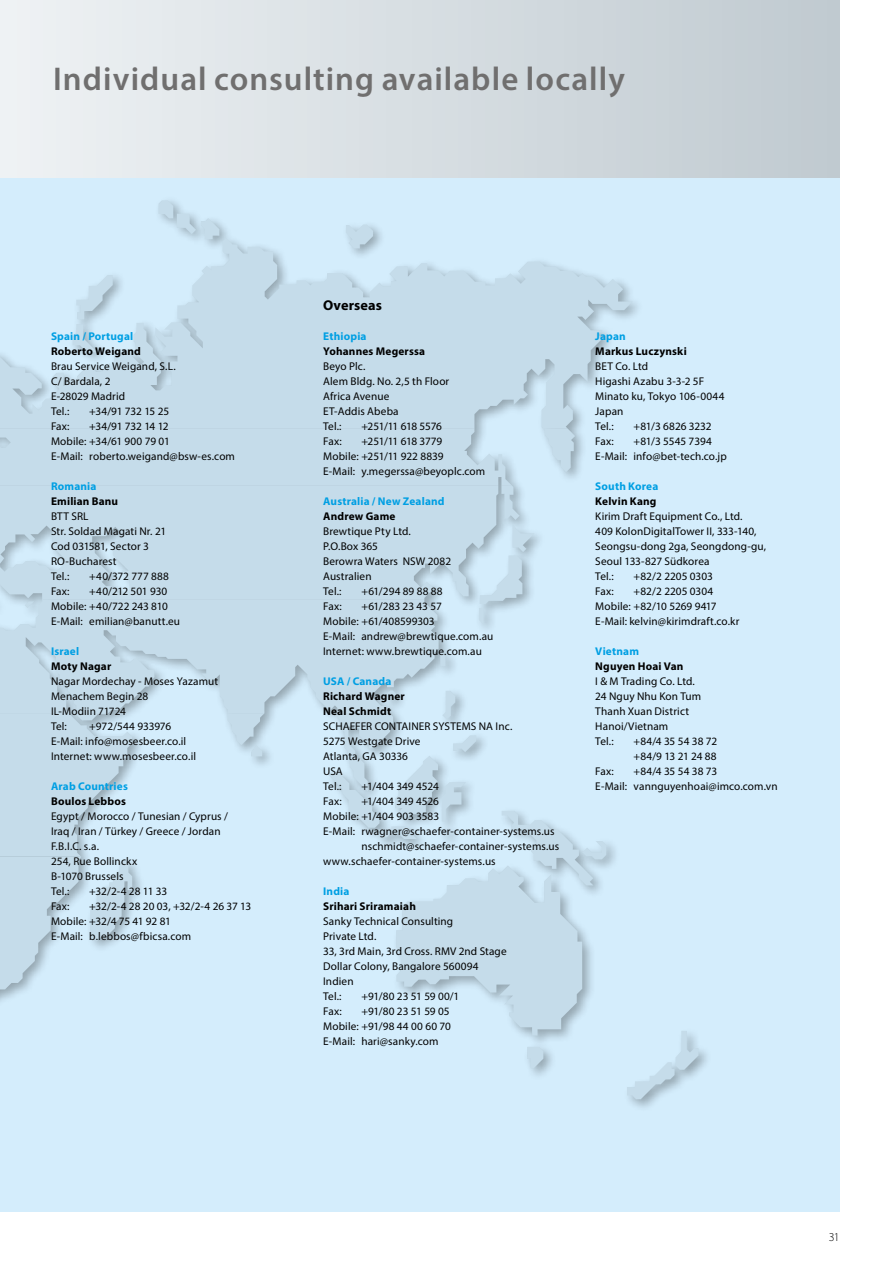
<style>
.page{position:relative;width:893px;height:1263px;background:#fff}
.page>*{position:absolute;margin:0;border:0;box-sizing:border-box;transform-origin:0 0}
.t1{font:600 33px "Myriad Pro";letter-spacing:.03em;color:#706f6f}
.t2{font:700 14.25px "Myriad Pro";letter-spacing:.01em;color:#000}
.t3{font:300 12px "Myriad Pro";color:#000}
.t4{font:11.25px/15px "Myriad Pro";letter-spacing:.01em;color:#000}
.t5{font:700 11.25px/15px "Myriad Pro";letter-spacing:.015em;color:#000}
.t6{font:700 11.25px "Myriad Pro";letter-spacing:.015em;color:#009fe3}
.t7{font:11.25px "Myriad Pro";letter-spacing:-.01em;color:#000}
</style>
<div class="page">
<div style="left:0;top:178px;width:840px;height:1034px;background:#d4edfc"></div>
<svg style="left:159px;top:200px;width:60px;height:38px"></svg>
<svg style="left:346px;top:224px;width:27px;height:14px"></svg>
<svg style="left:479px;top:524px;width:56px;height:100px"></svg>
<svg style="left:440px;top:651px;width:6px;height:15px"></svg>
<svg style="left:443px;top:691px;width:12px;height:29px"></svg>
<svg style="left:393px;top:735px;width:213px;height:300px"></svg>
<svg style="left:527px;top:1047px;width:16px;height:21px"></svg>
<svg style="left:627px;top:1031px;width:71px;height:68px"></svg>
<svg style="left:90px;top:860px;width:42px;height:81px"></svg>
<svg style="left:0;top:856px;width:81px;height:143px"></svg>
<svg style="left:0;top:714px;width:393px;height:142px"></svg>
<svg style="left:0;top:600px;width:439px;height:114px;fill:#c5dcea"></svg>
<svg style="left:0;top:486px;width:520px;height:114px;fill:#c5dcea"></svg>
<svg style="left:0;top:429px;width:575px;height:57px"></svg>
<svg style="left:0;top:238px;width:633px;height:191px;fill:#c5dcea"></svg>
<div style="left:0;top:0;width:840px;height:178px;background:linear-gradient(to right,#eff2f4,#c0cad0)"></div>
<h1 class="t1" style="left:53px;top:58px;width:573px">Individual consulting available locally</h1>
<p class="t6" style="left:51px;top:329px;width:84px">Spain / Portugal</p>
<p class="t5" style="left:51px;top:344px;width:91px">Roberto Weigand</p>
<p class="t4" style="left:51px;top:359px;width:126px">Brau Service Weigand, S.L.<br>C/ Bardala, 2<br>E-28029 Madrid<br>Tel.:</p>
<p class="t4" style="left:89px;top:404px;width:82px">+34/91 732 15 25</p>
<p class="t4" style="left:51px;top:419px;width:185px;text-indent:38px">+34/91 732 14 12<br>Mobile: +34/61 900 79 01<br>E-Mail: roberto.weigand@bsw-es.com</p>
<p class="t6" style="left:51px;top:479px;width:47px">Romania</p>
<p class="t5" style="left:51px;top:493px;width:69px">Emilian Banu</p>
<p class="t4" style="left:51px;top:509px;width:117px">BTT SRL<br>Str. Soldad Magati Nr. 21<br>Cod 031581, Sector 3<br>RO-Bucharest<br>Tel.:</p>
<p class="t4" style="left:51px;top:419px;width:20px">Fax:</p>
<p class="t4" style="left:89px;top:569px;width:81px">+40/372 777 888</p>
<p class="t4" style="left:51px;top:584px;width:131px;text-indent:38px">+40/212 501 930<br>Mobile: +40/722 243 810<br>E-Mail: emilian@banutt.eu</p>
<p class="t6" style="left:51px;top:644px;width:30px">Israel</p>
<p class="t5" style="left:51px;top:658px;width:62px">Moty Nagar</p>
<p class="t4" style="left:51px;top:674px;width:169px">Nagar Mordechay - Moses Yazamut<br>Menachem Begin 28<br>IL-Modiin 71724<br>Tel:</p>
<p class="t4" style="left:51px;top:584px;width:20px">Fax:</p>
<p class="t4" style="left:51px;top:719px;width:147px;text-indent:38px">+972/544 933976<br>E-Mail: info@mosesbeer.co.il<br>Internet: www.mosesbeer.co.il</p>
<p class="t6" style="left:51px;top:779px;width:78px">Arab Countries</p>
<p class="t5" style="left:51px;top:793px;width:76px">Boulos Lebbos</p>
<p class="t4" style="left:51px;top:809px;width:176px">Egypt / Morocco / Tunesian / Cyprus /<br>Iraq / Iran / Türkey / Greece / Jordan<br>F.B.I.C. s.a.<br>254, Rue Bollinckx<br>B-1070 Brussels<br>Tel.:</p>
<p class="t4" style="left:89px;top:884px;width:79px">+32/2-4 28 11 33</p>
<p class="t4" style="left:51px;top:899px;width:202px;text-indent:38px">+32/2-4 28 20 03, +32/2-4 26 37 13<br>Mobile: +32/4 75 41 92 81<br>E-Mail: b.lebbos@fbicsa.com</p>
<p class="t4" style="left:51px;top:899px;width:20px">Fax:</p>
<p class="t2" style="left:323px;top:296px;width:60px">Overseas</p>
<p class="t6" style="left:323px;top:329px;width:45px">Ethiopia</p>
<p class="t5" style="left:323px;top:343px;width:104px">Yohannes Megerssa</p>
<p class="t4" style="left:323px;top:359px;width:128px">Beyo Plc.<br>Alem Bldg. No. 2,5 th Floor<br>Africa Avenue<br>ET-Addis Abeba<br>Tel.:</p>
<p class="t4" style="left:361px;top:419px;width:82px">+251/11 618 5576</p>
<p class="t4" style="left:323px;top:434px;width:164px;text-indent:38px">+251/11 618 3779<br>Mobile: +251/11 922 8839<br>E-Mail: y.megerssa@beyoplc.com</p>
<p class="t6" style="left:323px;top:494px;width:123px">Australia / New Zealand</p>
<p class="t5" style="left:323px;top:508px;width:74px">Andrew Game</p>
<p class="t4" style="left:323px;top:524px;width:129px">Brewtique Pty Ltd.<br>P.O.Box 365<br>Berowra Waters NSW 2082<br>Australien<br>Tel.:</p>
<p class="t4" style="left:323px;top:434px;width:20px">Fax:</p>
<p class="t4" style="left:361px;top:584px;width:83px">+61/294 89 88 88</p>
<p class="t4" style="left:323px;top:599px;width:172px;text-indent:38px">+61/283 23 43 57<br>Mobile: +61/408599303<br>E-Mail: andrew@brewtique.com.au<br>Internet: www.brewtique.com.au</p>
<p class="t6" style="left:323px;top:674px;width:70px">USA / Canada</p>
<p class="t5" style="left:323px;top:688px;width:83px">Richard Wagner<br>Neal Schmidt</p>
<p class="t4" style="left:323px;top:719px;width:191px">SCHAEFER CONTAINER SYSTEMS NA Inc.<br>5275 Westgate Drive<br>Atlanta, GA 30336<br>USA<br>Tel.:</p>
<p class="t4" style="left:323px;top:599px;width:20px">Fax:</p>
<p class="t4" style="left:361px;top:778px;width:79px">+1/404 349 4524</p>
<p class="t4" style="left:323px;top:793px;width:20px">Fax:</p>
<p class="t4" style="left:361px;top:793px;width:79px">+1/404 349 4526</p>
<p class="t4" style="left:323px;top:808px;width:117px">Mobile: +1/404 903 3583</p>
<p class="t4" style="left:323px;top:823px;width:233px">E-Mail: rwagner@schaefer-container-systems.us</p>
<p class="t4" style="left:361px;top:838px;width:199px">nschmidt@schaefer-container-systems.us</p>
<p class="t4" style="left:323px;top:853px;width:174px">www.schaefer-container-systems.us</p>
<p class="t6" style="left:323px;top:884px;width:28px">India</p>
<p class="t5" style="left:323px;top:898px;width:94px">Srihari Sriramaiah</p>
<p class="t4" style="left:323px;top:913px;width:185px">Sanky Technical Consulting<br>Private Ltd.<br>33, 3rd Main, 3rd Cross. RMV 2nd Stage<br>Dollar Colony, Bangalore 560094<br>Indien<br>Tel.:</p>
<p class="t4" style="left:361px;top:988px;width:99px">+91/80 23 51 59 00/1</p>
<p class="t4" style="left:323px;top:1003px;width:129px;text-align:justify;text-indent:38px">+91/80 23 51 59 05<br>Mobile: +91/98 44 00 60 70<br>E-Mail: hari@sanky.com</p>
<p class="t4" style="left:323px;top:1003px;width:20px">Fax:</p>
<p class="t6" style="left:595px;top:329px;width:32px">Japan</p>
<p class="t5" style="left:595px;top:343px;width:93px">Markus Luczynski</p>
<p class="t4" style="left:595px;top:359px;width:131px">BET Co. Ltd<br>Higashi Azabu 3-3-2 5F<br>Minato ku, Tokyo 106-0044<br>Japan<br>Tel.:</p>
<p class="t7" style="left:634px;top:419px;width:80px">+81/3 6826 3232</p>
<p class="t4" style="left:595px;top:434px;width:133px;text-indent:38px">+81/3 5545 7394<br>E-Mail: info@bet-tech.co.jp</p>
<p class="t6" style="left:595px;top:479px;width:65px">South Korea</p>
<p class="t5" style="left:595px;top:493px;width:63px">Kelvin Kang</p>
<p class="t4" style="left:595px;top:509px;width:172px">Kirim Draft Equipment Co., Ltd.<br>409 KolonDigitalTower II, 333-140,<br>Seongsu-dong 2ga, Seongdong-gu,<br>Seoul 133-827 Südkorea<br>Tel.:</p>
<p class="t4" style="left:595px;top:434px;width:20px">Fax:</p>
<p class="t4" style="left:634px;top:569px;width:81px">+82/2 2205 0303</p>
<p class="t4" style="left:595px;top:584px;width:146px;text-indent:38px">+82/2 2205 0304<br>Mobile: +82/10 5269 9417<br>E-Mail: kelvin@kirimdraft.co.kr</p>
<p class="t6" style="left:595px;top:644px;width:45px">Vietnam</p>
<p class="t5" style="left:595px;top:658px;width:90px">Nguyen Hoai Van</p>
<p class="t4" style="left:595px;top:674px;width:107px">I &amp; M Trading Co. Ltd.<br>24 Nguy Nhu Kon Tum<br>Thanh Xuan District<br>Hanoi/Vietnam<br>Tel.:</p>
<p class="t4" style="left:595px;top:584px;width:20px">Fax:</p>
<p class="t4" style="left:634px;top:734px;width:85px">+84/4 35 54 38 72 +84/9 13 21 24 88</p>
<p class="t4" style="left:595px;top:764px;width:184px;text-indent:38px">+84/4 35 54 38 73<br>E-Mail: vannguyenhoai@imco.com.vn</p>
<p class="t4" style="left:595px;top:764px;width:20px">Fax:</p>
<p class="t3" style="left:829px;top:1230px;width:13px">31</p>
</div>
